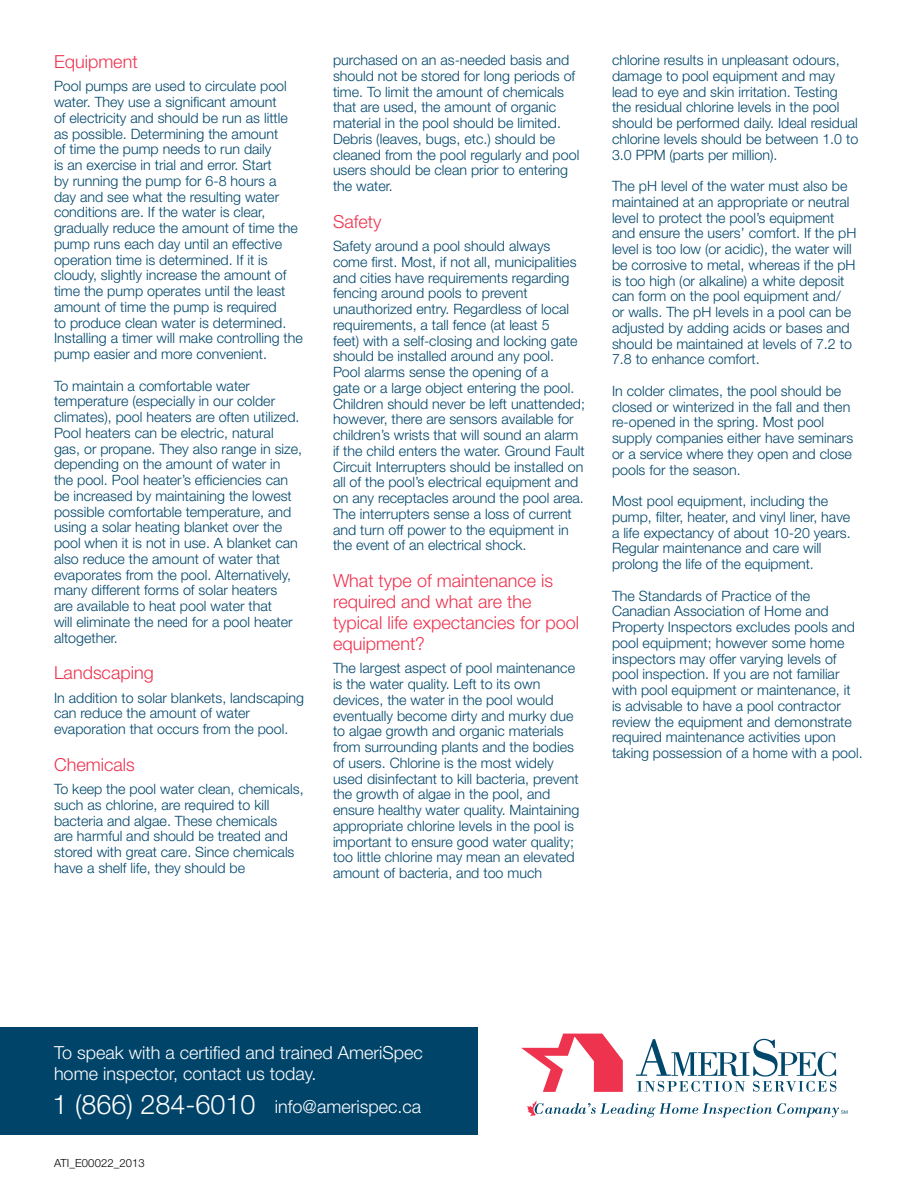
<style>
.page{position:relative;width:918px;height:1188px;background:#fff}
.page>*{position:absolute;margin:0;border:0;box-sizing:border-box;transform-origin:0 0}
.t1{font:300 18px/21px "Helvetica Neue";color:#ee334f}
.t2{font:300 18px/21px "Helvetica Neue";color:#fff}
.t3{font:300 14.25px/15.8px "Helvetica Neue";color:#00476c}
.t4{font:300 11.25px "Helvetica Neue";letter-spacing:.01em;color:#000}
.s1{font-size:27px}
</style>
<div class="page">
<div style="left:0;top:1027px;width:478px;height:108px;background:#00446a"></div>
<svg style="left:521px;top:1034px;width:102px;height:58px"></svg>
<svg style="left:636px;top:1039px;width:200px;height:53px"></svg>
<svg style="left:526px;top:1100px;width:322px;height:17px"></svg>
<p class="t1" style="left:54px;top:51px;width:85px">Equipment</p>
<p class="t3" style="left:54px;top:78px;width:250px">Pool pumps are used to circulate pool water. They use a significant amount<br>of electricity and should be run as little as possible. Determining the amount<br>of time the pump needs to run daily<br>is an exercise in trial and error. Start<br>by running the pump for 6-8 hours a<br>day and see what the resulting water conditions are. If the water is clear, gradually reduce the amount of time the pump runs each day until an effective operation time is determined. If it is cloudy, slightly increase the amount of time the pump operates until the least amount of time the pump is required<br>to produce clean water is determined.<br>Installing a timer will make controlling the pump easier and more convenient.</p>
<p class="t3" style="left:54px;top:377px;width:250px">To maintain a comfortable water temperature (especially in our colder climates), pool heaters are often utilized.<br>Pool heaters can be electric, natural gas, or propane. They also range in size, depending on the amount of water in the pool. Pool heater’s efficiencies can be increased by maintaining the lowest possible comfortable temperature, and using a solar heating blanket over the pool when it is not in use. A blanket can also reduce the amount of water that evaporates from the pool. Alternatively, many different forms of solar heaters<br>are available to heat pool water that<br>will eliminate the need for a pool heater altogether.</p>
<p class="t1" style="left:54px;top:662px;width:101px">Landscaping</p>
<p class="t3" style="left:54px;top:689px;width:252px">In addition to solar blankets, landscaping can reduce the amount of water evaporation that occurs from the pool.</p>
<p class="t1" style="left:54px;top:754px;width:82px">Chemicals</p>
<p class="t3" style="left:54px;top:781px;width:251px">To keep the pool water clean, chemicals, such as chlorine, are required to kill bacteria and algae. These chemicals<br>are harmful and should be treated and stored with great care. Since chemicals have a shelf life, they should be</p>
<p class="t3" style="left:333px;top:52px;width:248px">purchased on an as-needed basis and should not be stored for long periods of time. To limit the amount of chemicals that are used, the amount of organic material in the pool should be limited.<br>Debris (leaves, bugs, etc.) should be cleaned from the pool regularly and pool users should be clean prior to entering the water.</p>
<p class="t1" style="left:333px;top:211px;width:50px">Safety</p>
<p class="t3" style="left:333px;top:238px;width:253px">Safety around a pool should always come first. Most, if not all, municipalities and cities have requirements regarding fencing around pools to prevent unauthorized entry. Regardless of local requirements, a tall fence (at least 5<br>feet) with a self-closing and locking gate should be installed around any pool.<br>Pool alarms sense the opening of a<br>gate or a large object entering the pool.<br>Children should never be left unattended; however, there are sensors available for children’s wrists that will sound an alarm if the child enters the water. Ground Fault Circuit Interrupters should be installed on all of the pool’s electrical equipment and on any receptacles around the pool area.<br>The interrupters sense a loss of current and turn off power to the equipment in the event of an electrical shock.</p>
<p class="t1" style="left:333px;top:570px;width:248px">What type of maintenance is required and what are the typical life expectancies for pool equipment?</p>
<p class="t3" style="left:333px;top:660px;width:248px">The largest aspect of pool maintenance is the water quality. Left to its own devices, the water in the pool would eventually become dirty and murky due to algae growth and organic materials from surrounding plants and the bodies of users. Chlorine is the most widely used disinfectant to kill bacteria, prevent the growth of algae in the pool, and ensure healthy water quality. Maintaining appropriate chlorine levels in the pool is important to ensure good water quality; too little chlorine may mean an elevated amount of bacteria, and too much</p>
<p class="t3" style="left:612px;top:52px;width:248px">chlorine results in unpleasant odours, damage to pool equipment and may lead to eye and skin irritation. Testing the residual chlorine levels in the pool should be performed daily. Ideal residual chlorine levels should be between 1.0 to 3.0 PPM (parts per million).</p>
<p class="t3" style="left:612px;top:178px;width:246px">The pH level of the water must also be maintained at an appropriate or neutral level to protect the pool’s equipment and ensure the users’ comfort. If the pH level is too low (or acidic), the water will be corrosive to metal, whereas if the pH is too high (or alkaline) a white deposit can form on the pool equipment and/ or walls. The pH levels in a pool can be adjusted by adding acids or bases and should be maintained at levels of 7.2 to 7.8 to enhance comfort.</p>
<p class="t3" style="left:612px;top:383px;width:243px">In colder climates, the pool should be closed or winterized in the fall and then re-opened in the spring. Most pool supply companies either have seminars or a service where they open and close pools for the season.</p>
<p class="t3" style="left:612px;top:493px;width:240px">Most pool equipment, including the pump, filter, heater, and vinyl liner, have a life expectancy of about 10-20 years.<br>Regular maintenance and care will prolong the life of the equipment.</p>
<p class="t3" style="left:612px;top:587px;width:252px">The Standards of Practice of the Canadian Association of Home and Property Inspectors excludes pools and pool equipment; however some home inspectors may offer varying levels of pool inspection. If you are not familiar with pool equipment or maintenance, it is advisable to have a pool contractor review the equipment and demonstrate required maintenance activities upon taking possession of a home with a pool.</p>
<p class="t2" style="left:54px;top:1042px;width:370px">To speak with a certified and trained AmeriSpec home inspector, contact us today.</p>
<p class="t2" style="left:52px;top:1096px;width:370px"><span class="s1">1 (866) 284-6010</span> info@amerispec.ca</p>
<p class="t4" style="left:54px;top:1156px;width:92px">ATI_E00022_2013</p>
</div>
